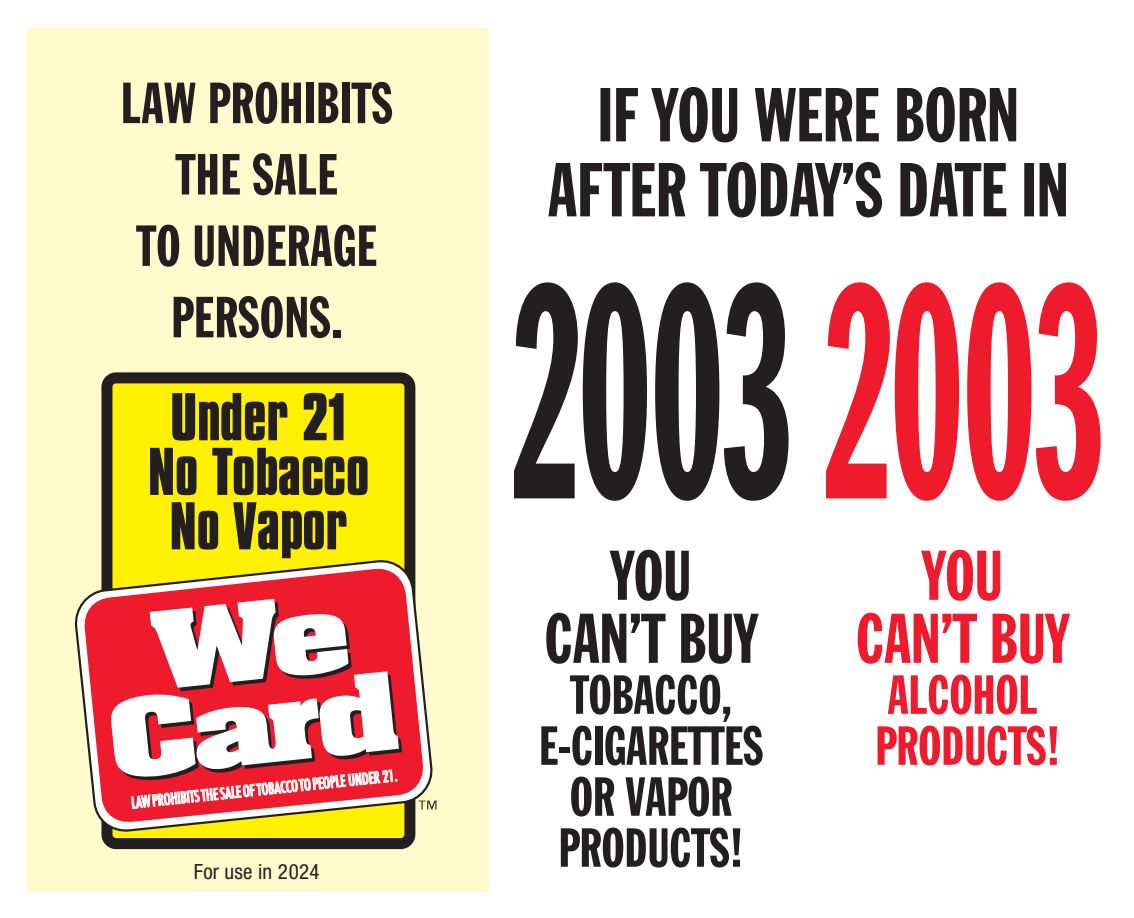
<style>
.page{position:relative;width:1134px;height:918px;background:#fff}
.page>*{position:absolute;margin:0;border:0;box-sizing:border-box;transform-origin:0 0}
.t1{font:300px "Franklin Gothic Std Extra Cond";letter-spacing:-.005em;color:#231f20;scale:.63 1}
.t2{font:69px/63px "Franklin Gothic Std Extra Cond";color:#231f20;text-align:center}
.t3{font:69px/63px "Franklin Gothic Std Extra Cond";color:#ee1b2c;text-align:center}
.t4{font:700 58.2px/54.6px "Compacta BT";color:#231f20;text-align:center}
.t5{font:57px/71.4px "Franklin Gothic Std Extra Cond";letter-spacing:.01em;color:#231f20;text-align:center}
.t6{font:54px/51px "Franklin Gothic Std Extra Cond";color:#231f20;text-align:center}
.t7{font:54px/51px "Franklin Gothic Std Extra Cond";color:#ee1b2c}
.t8{font:condensed 21px "Helvetica Neue LT Std";letter-spacing:.01em;color:#231f20}
.t9{font:condensed 15.3px "Futura";color:#fff}
.s1{color:#ee1b2c}
</style>
<div class="page">
<div style="left:27px;top:28px;width:461px;height:864px;background:#fffbcc"></div>
<svg style="left:101px;top:372px;width:314px;height:477px;background:#dace07"></svg>
<svg style="left:434px;top:801px;width:2px;height:9px"></svg>
<svg style="left:74px;top:559px;width:360px;height:273px"></svg>
<svg style="left:83px;top:567px;width:342px;height:256px;background:#e47f5f"></svg>
<svg style="left:111px;top:599px;width:291px;height:210px;background:#e9868d"></svg>
<svg style="left:548px;top:87px;width:518px;height:130px"></svg>
<h3 class="t5" style="left:121px;top:69px;width:273px">LAW PROHIBITS<br>THE SALE<br>TO UNDERAGE<br>PERSONS.</h3>
<h3 class="t4" style="left:148px;top:391px;width:223px">Under 21<br>No Tobacco<br>No Vapor</h3>
<p class="t9" style="left:130px;top:794px;width:269px;rotate:-6deg">LAWPROHIBITSTHE SALE OF TOBACCO TO PEOPLE UNDER 21.</p>
<h3 class="t8" style="left:194px;top:859px;width:127px">For use in 2024</h3>
<h1 class="t1" style="left:513px;top:233px;width:936px">2003 <span class="s1">2003</span></h1>
<h2 class="t2" style="left:545px;top:546px;width:214px">YOU<br>CAN’T BUY</h2>
<h3 class="t6" style="left:539px;top:671px;width:226px">TOBACCO,<br>E-CIGARETTES<br>OR VAPOR<br>PRODUCTS!</h3>
<h2 class="t3" style="left:856px;top:546px;width:214px">YOU<br>CAN’T BUY</h2>
<h3 class="t7" style="left:875px;top:671px;width:187px">ALCOHOL<br>PRODUCTS!</h3>
</div>
